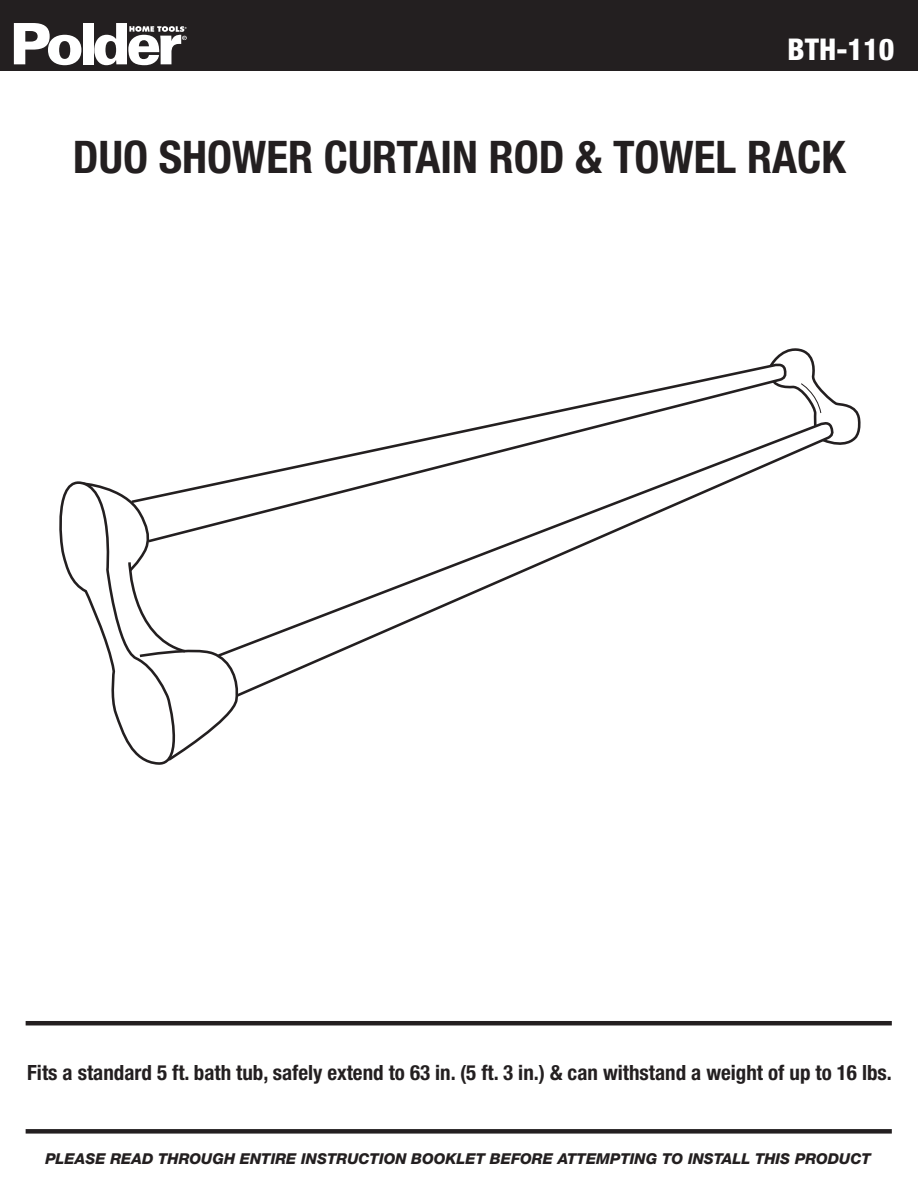
<style>
.page{position:relative;width:918px;height:1188px;background:#fff}
.page>*{position:absolute;margin:0;border:0;box-sizing:border-box;transform-origin:0 0}
.t1{font:700 condensed 45px "Helvetica Neue";color:#231f20}
.t2{font:800 condensed 30px "Helvetica Neue";color:#fff}
.t3{font:700 condensed 21px "Helvetica Neue";color:#231f20}
.t4{font:italic 800 15px "Helvetica Neue";color:#231f20}
</style>
<div class="page">
<div style="left:0;top:0;width:918px;height:70px;background:#231f20"></div>
<svg style="left:14px;top:23px;width:67px;height:42px"></svg>
<div style="left:83px;top:23px;width:11px;height:41px;background:#fff"></div>
<svg style="left:94px;top:23px;width:93px;height:42px"></svg>
<svg style="left:506px;top:365px;width:262px;height:56px"></svg>
<svg style="left:768px;top:348px;width:93px;height:97px"></svg>
<svg style="left:239px;top:421px;width:598px;height:275px"></svg>
<svg style="left:59px;top:477px;width:180px;height:288px"></svg>
<div style="left:26px;top:1129px;width:866px;height:5px;background:#231f20"></div>
<hr style="left:26px;top:1021px;width:866px;height:4px;background:#231f20">
<p class="t2" style="left:788px;top:31px;width:108px">BTH-110</p>
<p class="t1" style="left:73px;top:130px;width:774px">DUO SHOWER CURTAIN ROD &amp; TOWEL RACK</p>
<p class="t3" style="left:27px;top:1060px;width:866px">Fits a standard 5 ft. bath tub, safely extend to 63 in. (5 ft. 3 in.) &amp; can withstand a weight of up to 16 lbs.</p>
<p class="t4" style="left:45px;top:1150px;width:827px">PLEASE READ THROUGH ENTIRE INSTRUCTION BOOKLET BEFORE ATTEMPTING TO INSTALL THIS PRODUCT</p>
</div>
